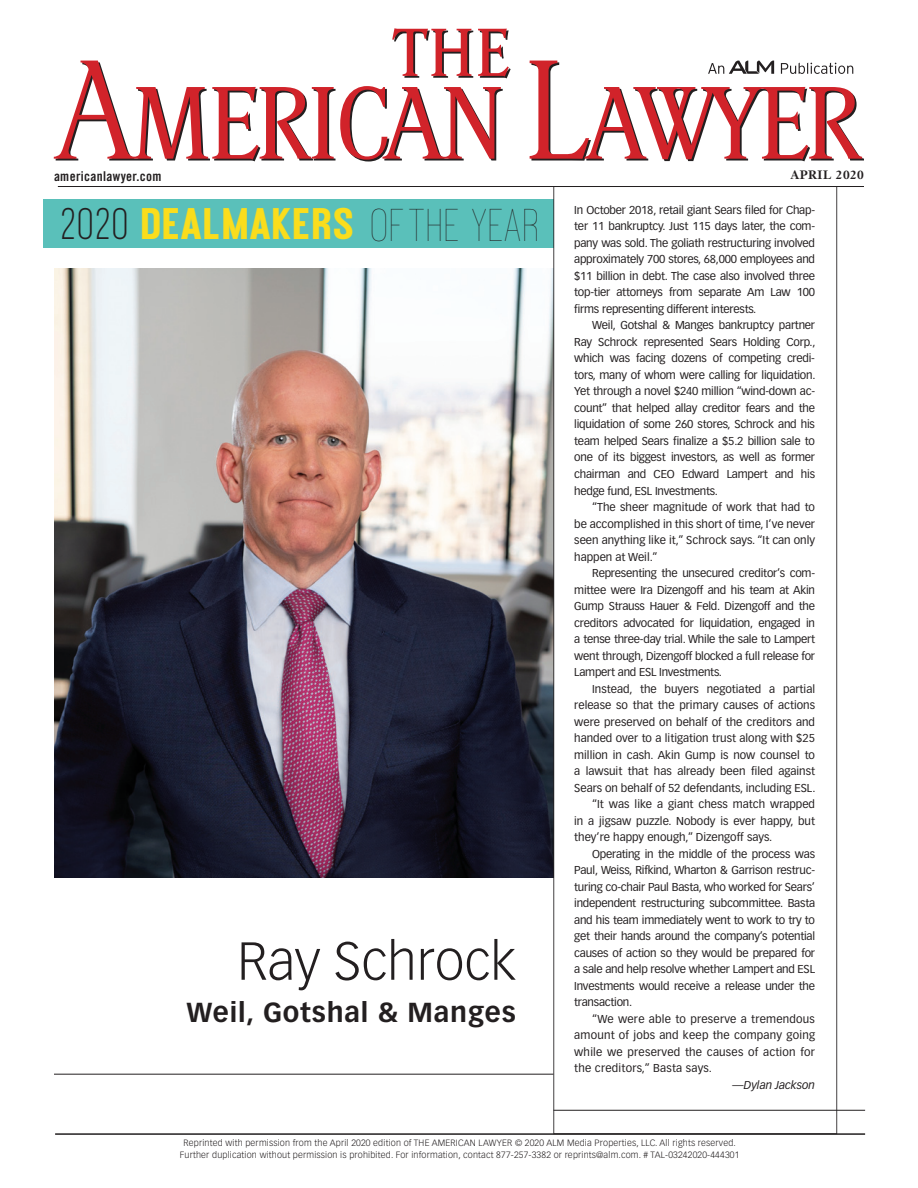
<style>
.page{position:relative;width:918px;height:1188px;background:#fff}
.page>*{position:absolute;margin:0;border:0;box-sizing:border-box;transform-origin:0 0}
.t1{font:300 52.5px "Vectora LT Std";color:#231f20}
.t2{font:800 39px "Ostrich Proper";letter-spacing:-.025em;color:#fadd1c}
.t3{font:700 27px "Vectora LT Std";letter-spacing:.03em;color:#231f20}
.t4{font:13.5px "Trade Gothic LT Std Bd Cn 20";letter-spacing:.025em;color:#231f20}
.t5{font:700 12px "Janson Text LT Std";letter-spacing:.04em;color:#231f20}
.t6{font:11.25px/16.5px "Vectora LT Std";color:#231f20;text-align:justify}
.t7{font:11.25px "Vectora LT Std";letter-spacing:-.02em;color:#231f20}
.t8{font:11.25px "Vectora LT Std";letter-spacing:.02em;color:#231f20}
.t9{font:italic 11.25px "Vectora LT Std";color:#231f20}
.t10{font:300 9px/12px "Vectora LT Std";letter-spacing:.02em;color:#231f20;text-align:center}
.s1{font-weight:400;color:#231f20}
.s2{font-weight:200;font-size:40.5px;color:#231f20}
</style>
<div class="page">
<div style="left:43px;top:200px;width:511px;height:48px;background:#5ac0ba"></div>
<img style="left:54px;top:268px;width:499px;height:610px">
<hr style="left:554px;top:1110px;width:311px;height:1px;background:#231f20">
<hr style="left:54px;top:1074px;width:500px;height:1px;background:#231f20">
<hr style="left:58px;top:186px;width:806px;height:1px;background:#231f20">
<hr style="left:55px;top:1133px;width:810px;height:2px;background:#231f20">
<svg style="left:54px;top:28px;width:457px;height:134px"></svg>
<svg style="left:530px;top:61px;width:334px;height:101px"></svg>
<p class="t4" style="left:54px;top:168px;width:109px">americanlawyer.com</p>
<p class="t5" style="left:791px;top:167px;width:75px">april 2020</p>
<h2 class="t2" style="left:61px;top:198px;width:481px"><span class="s1">2020</span> DEALMAKERS <span class="s2">OF THE YEAR</span></h2>
<h1 class="t1" style="left:238px;top:931px;width:280px">Ray Schrock</h1>
<h3 class="t3" style="left:186px;top:996px;width:331px">Weil, Gotshal &amp; Manges</h3>
<p class="t6" style="left:574px;top:202px;width:242px">In October 2018, retail giant Sears filed for Chap&shy;ter 11 bankruptcy. Just 115 days later, the com&shy;pany was sold. The goliath restructuring involved approximately 700 stores, 68,000 employees and $11 billion in debt. The case also involved three top-tier attorneys from separate Am Law 100 firms representing different interests.</p>
<p class="t6" style="left:574px;top:317px;width:243px;text-indent:18px">Weil, Gotshal &amp; Manges bankruptcy partner Ray Schrock represented Sears Holding Corp., which was facing dozens of competing credi&shy;tors, many of whom were calling for liquidation.<br>Yet through a novel $240 million “wind-down ac&shy;count” that helped allay creditor fears and the liquidation of some 260 stores, Schrock and his team helped Sears finalize a $5.2 billion sale to one of its biggest investors, as well as former chairman and CEO Edward Lampert and his hedge fund, ESL Investments.</p>
<p class="t6" style="left:574px;top:499px;width:242px;text-indent:18px">“The sheer magnitude of work that had to be accomplished in this short of time, I’ve never seen anything like it,” Schrock says. “It can only happen at Weil.”</p>
<p class="t6" style="left:574px;top:565px;width:242px;text-indent:18px">Representing the unsecured creditor’s com&shy;mittee were Ira Dizengoff and his team at Akin Gump Strauss Hauer &amp; Feld. Dizengoff and the creditors advocated for liquidation, engaged in a tense three-day trial. While the sale to Lampert went through, Dizengoff blocked a full release for Lampert and ESL Investments.</p>
<p class="t6" style="left:592px;top:680px;width:224px">Instead, the buyers negotiated a partial</p>
<p class="t6" style="left:574px;top:697px;width:242px">release so that the primary causes of actions</p>
<p class="t6" style="left:574px;top:713px;width:242px">were preserved on behalf of the creditors and</p>
<p class="t6" style="left:574px;top:730px;width:242px">handed over to a litigation trust along with $25</p>
<p class="t6" style="left:574px;top:746px;width:242px">million in cash. Akin Gump is now counsel to</p>
<p class="t6" style="left:574px;top:763px;width:242px">a lawsuit that has already been filed against</p>
<p class="t6" style="left:574px;top:779px;width:243px">Sears on behalf of 52 defendants, including ESL.</p>
<p class="t6" style="left:592px;top:796px;width:224px">“It was like a giant chess match wrapped</p>
<p class="t6" style="left:574px;top:812px;width:242px">in a jigsaw puzzle. Nobody is ever happy, but</p>
<p class="t6" style="left:574px;top:829px;width:199px">they’re happy enough,” Dizengoff says.</p>
<p class="t7" style="left:592px;top:847px;width:224px">Operating in the middle of the process was</p>
<p class="t7" style="left:574px;top:863px;width:242px">Paul, Weiss, Rifkind, Wharton &amp; Garrison restruc-</p>
<p class="t7" style="left:574px;top:880px;width:242px">turing co-chair Paul Basta, who worked for Sears’</p>
<p class="t7" style="left:574px;top:897px;width:242px">independent restructuring subcommittee. Basta</p>
<p class="t7" style="left:574px;top:913px;width:242px">and his team immediately went to work to try to</p>
<p class="t7" style="left:574px;top:930px;width:242px">get their hands around the company’s potential</p>
<p class="t7" style="left:574px;top:946px;width:242px">causes of action so they would be prepared for</p>
<p class="t7" style="left:574px;top:963px;width:242px">a sale and help resolve whether Lampert and ESL</p>
<p class="t7" style="left:574px;top:979px;width:242px">Investments would receive a release under the</p>
<p class="t7" style="left:574px;top:996px;width:60px">transaction.</p>
<p class="t8" style="left:592px;top:1012px;width:224px">“We were able to preserve a tremendous</p>
<p class="t8" style="left:574px;top:1029px;width:242px">amount of jobs and keep the company going</p>
<p class="t8" style="left:574px;top:1045px;width:242px">while we preserved the causes of action for</p>
<p class="t8" style="left:574px;top:1062px;width:139px">the creditors,” Basta says.</p>
<p class="t9" style="left:733px;top:1078px;width:84px">—Dylan Jackson</p>
<p class="t10" style="left:180px;top:1137px;width:561px">Reprinted with permission from the April 2020 edition of THE AMERICAN LAWYER © 2020 ALM Media Properties, LLC. All rights reserved.<br>Further duplication without permission is prohibited. For information, contact 877-257-3382 or reprints@alm.com. # TAL-03242020-444301</p>
</div>
